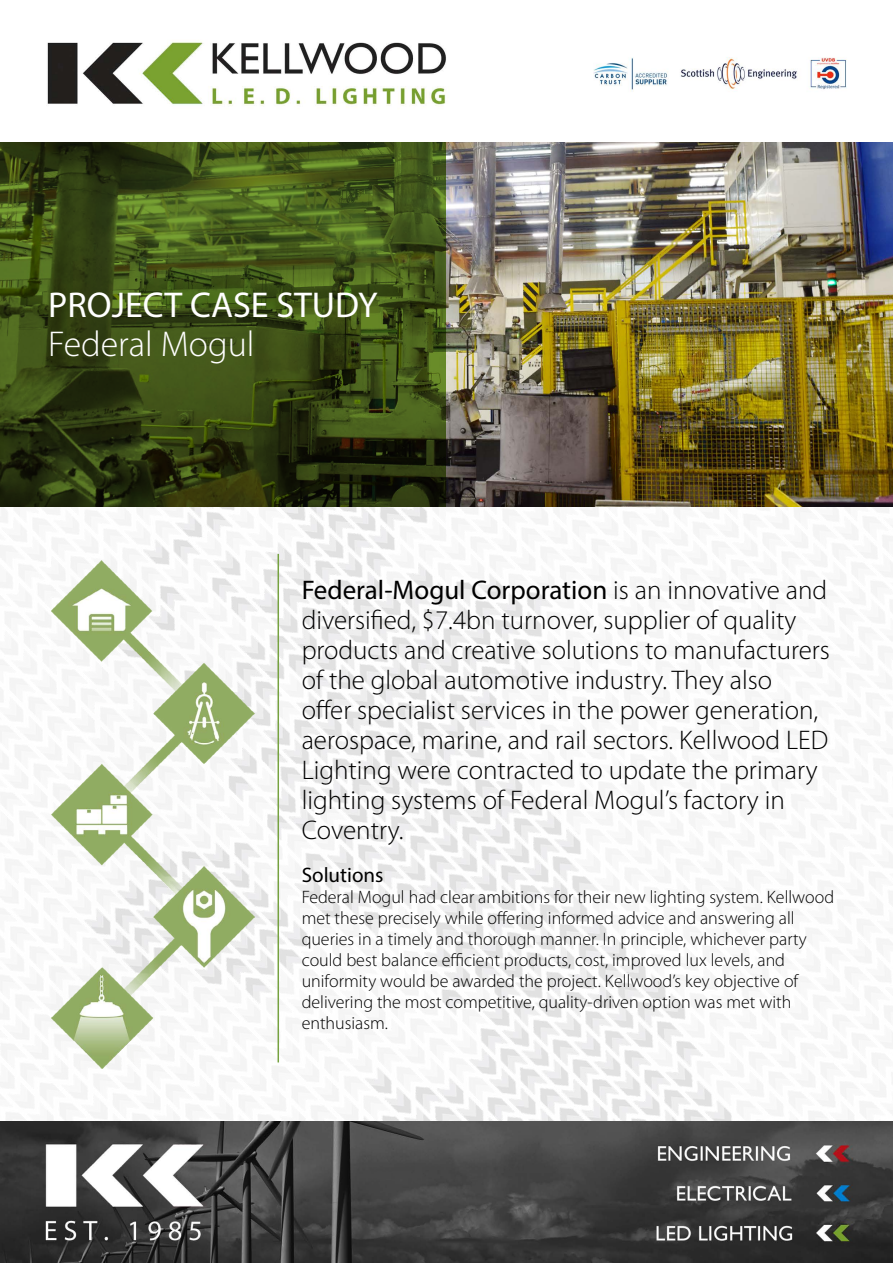
<style>
.page{position:relative;width:893px;height:1263px;background:#fff}
.page>*{position:absolute;margin:0;border:0;box-sizing:border-box;transform-origin:0 0}
.t1{font:36px "Myriad Pro";color:#fff}
.t2{font:300 36px "Myriad Pro";color:#fff}
.t3{font:300 27px/30px "Myriad Pro";color:#000}
.t4{font:21px "Myriad Pro";color:#000}
.t5{font:300 18px/21px "Myriad Pro";color:#000}
.s1{font-weight:400}
</style>
<div class="page">
<img style="left:0;top:506px;width:893px;height:616px">
<img style="left:47px;top:42px;width:846px;height:464px">
<img style="left:0;top:1122px;width:893px;height:141px">
<svg style="left:0;top:142px;width:446px;height:364px;background:#394a15"></svg>
<img style="left:51px;top:560px;width:204px;height:509px">
<hr style="left:278px;top:554px;width:1px;height:508px;background:#76a240">
<h1 class="t1" style="left:48px;top:282px;width:331px">PROJECT CASE STUDY</h1>
<h1 class="t2" style="left:48px;top:324px;width:208px">Federal Mogul</h1>
<p class="t3" style="left:302px;top:576px;width:530px"><span class="s1">Federal-Mogul Corporation</span> is an innovative and diversified, $7.4bn turnover, supplier of quality products and creative solutions to manufacturers of the global automotive industry. They also<br>offer specialist services in the power generation, aerospace, marine, and rail sectors. Kellwood LED Lighting were contracted to update the primary lighting systems of Federal Mogul’s factory in Coventry.</p>
<p class="t4" style="left:302px;top:862px;width:83px">Solutions</p>
<p class="t5" style="left:302px;top:887px;width:534px">Federal Mogul had clear ambitions for their new lighting system. Kellwood met these precisely while offering informed advice and answering all queries in a timely and thorough manner. In principle, whichever party could best balance efficient products, cost, improved lux levels, and uniformity would be awarded the project. Kellwood’s key objective of delivering the most competitive, quality-driven option was met with enthusiasm.</p>
</div>
